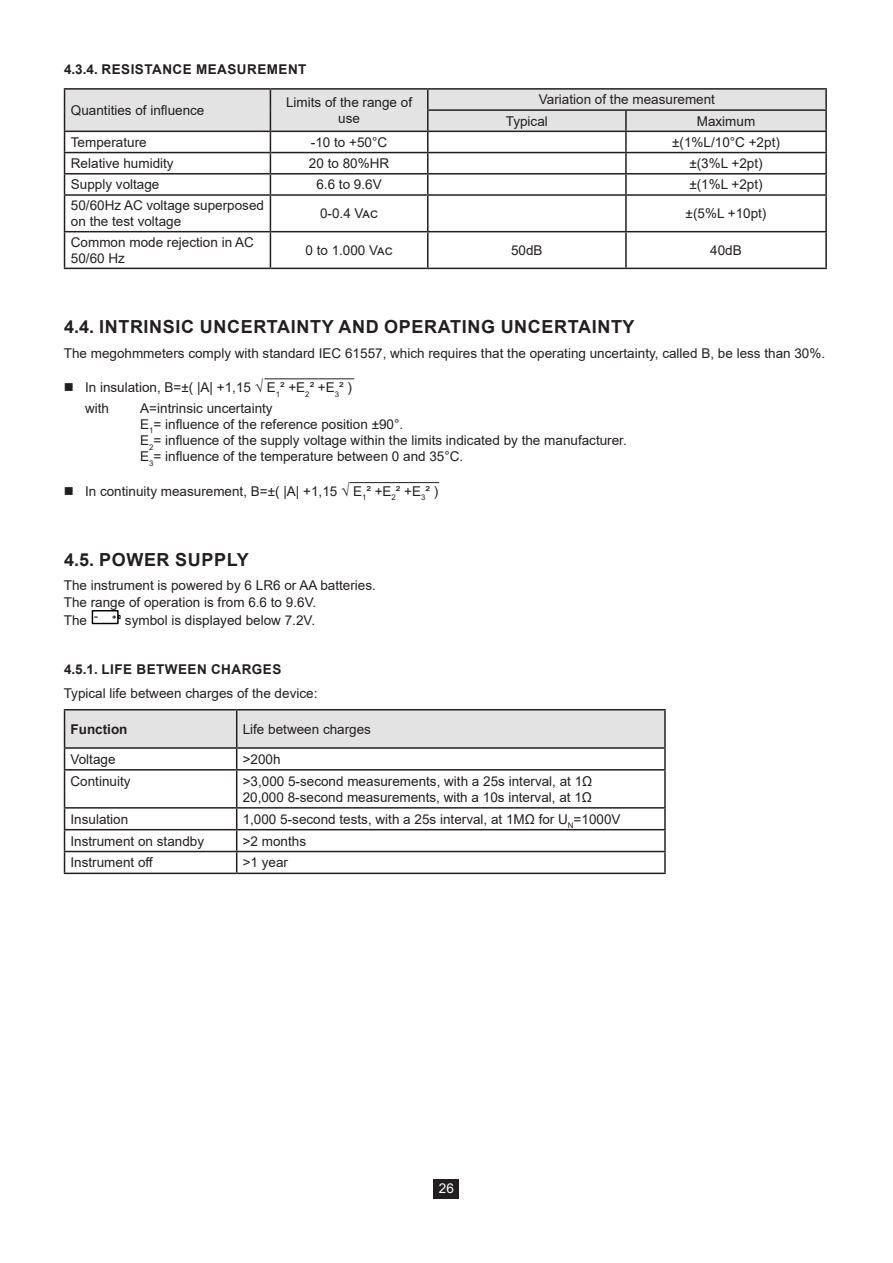
<style>
.page{position:relative;width:893px;height:1263px;background:#fff}
.page>*{position:absolute;margin:0;border:0;box-sizing:border-box;transform-origin:0 0}
.t1{font:700 18px "Arial";letter-spacing:.035em;color:#231f20}
.Texte_0{font:13.5px/16.2px "Arial";color:#231f20}
.Texte_0_centré{font:13.5px/16.2px "Arial";color:#231f20;text-align:center}
.Texte_0-2{font:700 13.5px "Arial";letter-spacing:.035em;color:#231f20}
.Texte_retrait_5mm{font:13.5px "Arial";color:#231f20}
.Texte_0-3{font:700 13.5px "Arial";color:#231f20}
.t2{font:13.5px "Arial";color:#fff}
</style>
<div class="page">
<div style="left:434px;top:1179px;width:25px;height:19px;background:#231f20"></div>
<hr style="left:64px;top:88px;width:206px;height:2px;background:#231f20">
<hr style="left:270px;top:88px;width:158px;height:2px;background:#231f20">
<hr style="left:428px;top:88px;width:198px;height:2px;background:#231f20">
<hr style="left:626px;top:88px;width:201px;height:2px;background:#231f20">
<hr style="left:64px;top:194px;width:206px;height:2px;background:#231f20">
<hr style="left:270px;top:194px;width:158px;height:2px;background:#231f20">
<hr style="left:428px;top:194px;width:198px;height:2px;background:#231f20">
<hr style="left:626px;top:194px;width:201px;height:2px;background:#231f20">
<hr style="left:64px;top:231px;width:206px;height:1px;background:#231f20">
<hr style="left:270px;top:231px;width:158px;height:1px;background:#231f20">
<hr style="left:428px;top:231px;width:198px;height:1px;background:#231f20">
<hr style="left:626px;top:231px;width:201px;height:1px;background:#231f20">
<hr style="left:64px;top:268px;width:206px;height:1px;background:#231f20">
<hr style="left:270px;top:268px;width:158px;height:1px;background:#231f20">
<hr style="left:428px;top:268px;width:198px;height:1px;background:#231f20">
<hr style="left:626px;top:268px;width:201px;height:1px;background:#231f20">
<hr style="left:64px;top:196px;width:1px;height:35px;background:#231f20">
<hr style="left:64px;top:232px;width:1px;height:36px;background:#231f20">
<svg style="left:64px;top:89px;width:763px;height:105px"></svg>
<hr style="left:270px;top:196px;width:1px;height:35px;background:#231f20">
<hr style="left:427px;top:196px;width:2px;height:35px;background:#231f20">
<hr style="left:625px;top:196px;width:2px;height:35px;background:#231f20">
<hr style="left:825px;top:196px;width:2px;height:35px;background:#231f20">
<hr style="left:270px;top:232px;width:1px;height:36px;background:#231f20">
<hr style="left:427px;top:232px;width:2px;height:36px;background:#231f20">
<hr style="left:625px;top:232px;width:2px;height:36px;background:#231f20">
<hr style="left:825px;top:232px;width:2px;height:36px;background:#231f20">
<div style="left:92px;top:610px;width:27px;height:14px;border:1px solid #000"></div>
<svg style="left:112px;top:615px;width:9px;height:4px"></svg>
<hr style="left:64px;top:709px;width:173px;height:1px;background:#231f20">
<hr style="left:237px;top:709px;width:429px;height:1px;background:#231f20">
<hr style="left:237px;top:747px;width:429px;height:2px;background:#231f20">
<hr style="left:64px;top:769px;width:173px;height:1px;background:#231f20">
<hr style="left:237px;top:769px;width:429px;height:1px;background:#231f20">
<hr style="left:64px;top:807px;width:173px;height:2px;background:#231f20">
<hr style="left:237px;top:807px;width:429px;height:2px;background:#231f20">
<hr style="left:64px;top:829px;width:173px;height:1px;background:#231f20">
<hr style="left:237px;top:829px;width:429px;height:1px;background:#231f20">
<hr style="left:64px;top:851px;width:173px;height:1px;background:#231f20">
<hr style="left:237px;top:851px;width:429px;height:1px;background:#231f20">
<hr style="left:64px;top:872px;width:173px;height:2px;background:#231f20">
<hr style="left:237px;top:872px;width:429px;height:2px;background:#231f20">
<hr style="left:64px;top:770px;width:1px;height:37px;background:#231f20">
<svg style="left:64px;top:809px;width:1px;height:63px"></svg>
<hr style="left:664px;top:710px;width:2px;height:37px;background:#231f20">
<svg style="left:64px;top:710px;width:601px;height:59px"></svg>
<hr style="left:664px;top:749px;width:2px;height:20px;background:#231f20">
<hr style="left:236px;top:770px;width:1px;height:37px;background:#231f20">
<hr style="left:664px;top:770px;width:2px;height:37px;background:#231f20">
<hr style="left:664px;top:809px;width:2px;height:20px;background:#231f20">
<hr style="left:664px;top:830px;width:2px;height:21px;background:#231f20">
<svg style="left:236px;top:809px;width:1px;height:63px"></svg>
<hr style="left:664px;top:852px;width:2px;height:20px;background:#231f20">
<hr style="left:264px;top:378px;width:90px;height:1px;background:#231f20">
<hr style="left:350px;top:482px;width:89px;height:1px;background:#231f20">
<p class="Texte_0-2" style="left:64px;top:59px;width:244px">4.3.4. RESISTANCE MEASUREMENT</p>
<p class="Texte_0" style="left:71px;top:102px;width:135px">Quantities of influence</p>
<p class="Texte_0_centré" style="left:286px;top:94px;width:128px">Limits of the range of use</p>
<p class="Texte_0_centré" style="left:539px;top:91px;width:178px">Variation of the measurement</p>
<p class="Texte_0_centré" style="left:506px;top:113px;width:44px">Typical</p>
<p class="Texte_0_centré" style="left:697px;top:113px;width:60px">Maximum</p>
<p class="Texte_0" style="left:71px;top:134px;width:77px">Temperature</p>
<p class="Texte_0_centré" style="left:311px;top:134px;width:78px">-10 to +50°C</p>
<p class="Texte_0" style="left:672px;top:134px;width:109px">±(1%L/10°C +2pt)</p>
<p class="Texte_0" style="left:71px;top:155px;width:104px">Relative humidity</p>
<p class="Texte_0_centré" style="left:309px;top:155px;width:82px">20 to 80%HR</p>
<p class="Texte_0" style="left:689px;top:155px;width:75px">±(3%L +2pt)</p>
<p class="Texte_0" style="left:71px;top:176px;width:90px">Supply voltage</p>
<p class="Texte_0_centré" style="left:316px;top:176px;width:67px">6.6 to 9.6V</p>
<p class="Texte_0" style="left:689px;top:176px;width:75px">±(1%L +2pt)</p>
<p class="Texte_0" style="left:71px;top:197px;width:195px">50/60Hz AC voltage superposed on the test voltage</p>
<p class="Texte_0" style="left:320px;top:205px;width:60px">0-0.4 Vac</p>
<p class="Texte_0" style="left:686px;top:205px;width:82px">±(5%L +10pt)</p>
<p class="Texte_0" style="left:71px;top:234px;width:185px">Common mode rejection in AC<br>50/60 Hz</p>
<p class="Texte_0_centré" style="left:305px;top:242px;width:89px">0 to 1.000 Vac</p>
<p class="Texte_0" style="left:511px;top:242px;width:33px">50dB</p>
<p class="Texte_0" style="left:710px;top:242px;width:33px">40dB</p>
<p class="t1" style="left:64px;top:314px;width:572px">4.4. INTRINSIC UNCERTAINTY AND OPERATING UNCERTAINTY</p>
<p class="Texte_0" style="left:64px;top:345px;width:763px">The megohmmeters comply with standard IEC 61557, which requires that the operating uncertainty, called B, be less than 30%.</p>
<p class="Texte_0" style="left:85px;top:379px;width:268px">In insulation, B=±( |A| +1,15 √ E<sub>1</sub>² +E<sub>2</sub>² +E<sub>3</sub>² )</p>
<p class="Texte_retrait_5mm" style="left:85px;top:399px;width:26px">with</p>
<p class="Texte_retrait_5mm" style="left:140px;top:399px;width:134px">A=intrinsic uncertainty</p>
<p class="Texte_0" style="left:140px;top:416px;width:264px">E<sub>1</sub>= influence of the reference position ±90°.</p>
<p class="Texte_0" style="left:140px;top:432px;width:488px">E<sub>2</sub>= influence of the supply voltage within the limits indicated by the manufacturer.</p>
<p class="Texte_0" style="left:140px;top:448px;width:325px">E<sub>3</sub>= influence of the temperature between 0 and 35°C.</p>
<p class="Texte_0" style="left:85px;top:483px;width:355px">In continuity measurement, B=±( |A| +1,15 √ E<sub>1</sub>² +E<sub>2</sub>² +E<sub>3</sub>² )</p>
<p class="t1" style="left:64px;top:547px;width:186px">4.5. POWER SUPPLY</p>
<p class="Texte_0" style="left:64px;top:577px;width:314px">The instrument is powered by 6 LR6 or AA batteries.</p>
<p class="Texte_0" style="left:64px;top:594px;width:254px">The range of operation is from 6.6 to 9.6V.</p>
<p class="Texte_0" style="left:64px;top:612px;width:25px">The</p>
<p class="Texte_0" style="left:125px;top:612px;width:192px">symbol is displayed below 7.2V.</p>
<p class="Texte_0-2" style="left:64px;top:659px;width:219px">4.5.1. LIFE BETWEEN CHARGES</p>
<p class="Texte_0" style="left:64px;top:685px;width:255px">Typical life between charges of the device:</p>
<p class="Texte_0-3" style="left:71px;top:719px;width:58px">Function</p>
<p class="Texte_0" style="left:243px;top:721px;width:130px">Life between charges</p>
<p class="Texte_0" style="left:71px;top:751px;width:47px">Voltage</p>
<p class="Texte_0" style="left:243px;top:751px;width:39px">&gt;200h</p>
<p class="Texte_0" style="left:71px;top:773px;width:62px">Continuity</p>
<p class="Texte_0" style="left:243px;top:773px;width:351px">&gt;3,000 5-second measurements, with a 25s interval, at 1Ω</p>
<p class="Texte_0" style="left:243px;top:789px;width:351px">20,000 8-second measurements, with a 10s interval, at 1Ω</p>
<p class="Texte_0" style="left:71px;top:811px;width:59px">Insulation</p>
<p class="Texte_0" style="left:243px;top:811px;width:379px">1,000 5-second tests, with a 25s interval, at 1MΩ for U<sub>N</sub>=1000V</p>
<p class="Texte_0" style="left:71px;top:832px;width:135px">Instrument on standby</p>
<p class="Texte_0" style="left:243px;top:832px;width:65px">&gt;2 months</p>
<p class="Texte_0" style="left:71px;top:854px;width:84px">Instrument off</p>
<p class="Texte_0" style="left:243px;top:854px;width:47px">&gt;1 year</p>
<p class="t2" style="left:439px;top:1179px;width:17px">26</p>
</div>
